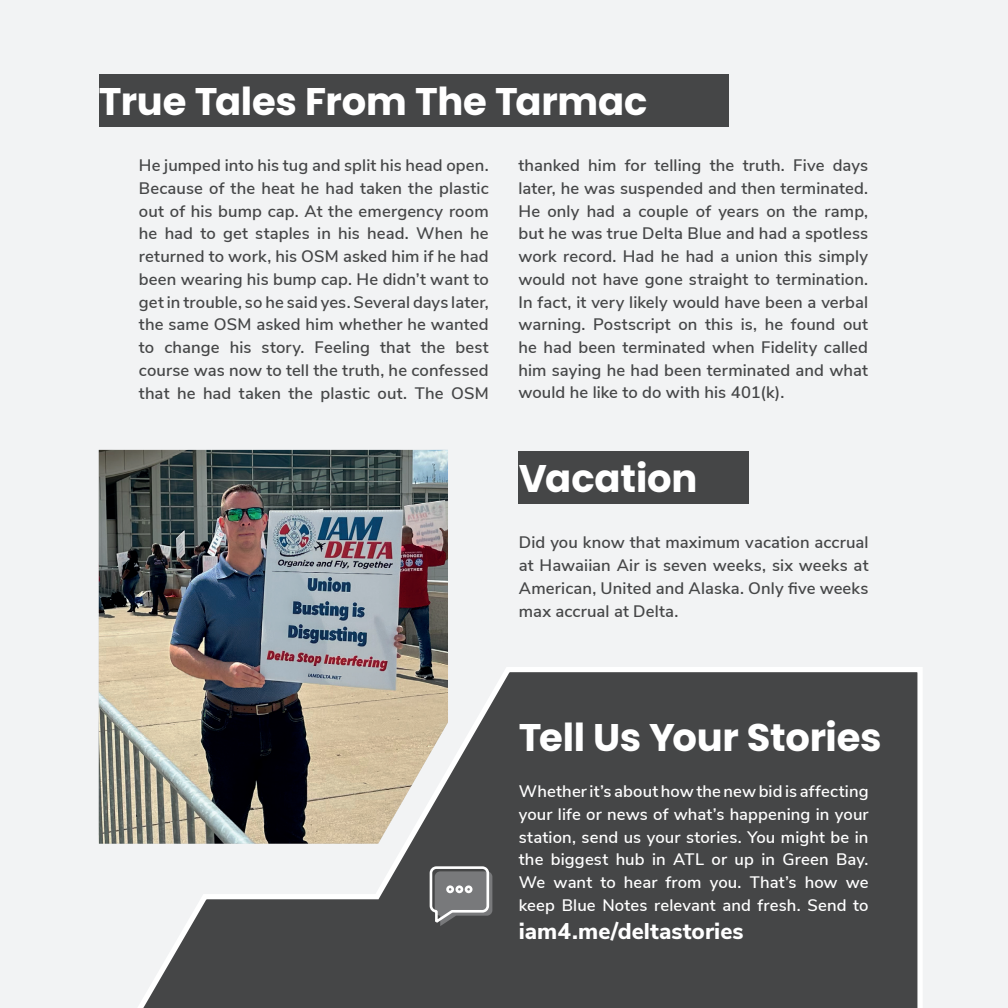
<style>
.page{position:relative;width:1008px;height:1008px;background:#f2f3f4}
.page>*{position:absolute;margin:0;border:0;box-sizing:border-box;transform-origin:0 0}
.t1{font:700 38.5px "Poppins";letter-spacing:-.005em;color:#fff}
.t2{font:800 22.75px "Nunito Sans";color:#fff}
.t3{font:600 16.62px/22.8px "Nunito Sans";letter-spacing:.01em;color:#454647;text-align:justify}
.t4{font:600 16.62px/22.8px "Nunito Sans";letter-spacing:.01em;color:#fff;text-align:justify}
</style>
<div class="page">
<svg style="left:138px;top:667px;width:784px;height:341px;background:#5a5b5c"></svg>
<div style="left:435px;top:871px;width:57px;height:45px;background:#78797b;border-radius:6px"></div>
<svg style="left:428px;top:865px;width:62px;height:61px"></svg>
<img style="left:99px;top:450px;width:349px;height:394px">
<div style="left:99px;top:74px;width:629px;height:53px;background:#454647"></div>
<div style="left:519px;top:451px;width:230px;height:53px;background:#454647"></div>
<h1 class="t1" style="left:99px;top:79px;width:550px">True Tales From The Tarmac</h1>
<p class="t3" style="left:139px;top:153px;width:351px">He jumped into his tug and split his head open.<br>Because of the heat he had taken the plastic out of his bump cap. At the emergency room he had to get staples in his head. When he returned to work, his OSM asked him if he had been wearing his bump cap. He didn’t want to get in trouble, so he said yes. Several days later, the same OSM asked him whether he wanted to change his story. Feeling that the best course was now to tell the truth, he confessed that he had taken the plastic out. The OSM</p>
<p class="t3" style="left:518px;top:153px;width:351px">thanked him for telling the truth. Five days later, he was suspended and then terminated.<br>He only had a couple of years on the ramp, but he was true Delta Blue and had a spotless work record. Had he had a union this simply would not have gone straight to termination.<br>In fact, it very likely would have been a verbal warning. Postscript on this is, he found out he had been terminated when Fidelity called him saying he had been terminated and what would he like to do with his 401(k).</p>
<h1 class="t1" style="left:519px;top:456px;width:180px">Vacation</h1>
<p class="t3" style="left:519px;top:530px;width:351px">Did you know that maximum vacation accrual at Hawaiian Air is seven weeks, six weeks at American, United and Alaska. Only five weeks max accrual at Delta.</p>
<h1 class="t1" style="left:519px;top:715px;width:364px">Tell Us Your Stories</h1>
<p class="t4" style="left:519px;top:779px;width:351px">Whether it’s about how the new bid is affecting your life or news of what’s happening in your station, send us your stories. You might be in the biggest hub in ATL or up in Green Bay.<br>We want to hear from you. That’s how we keep Blue Notes relevant and fresh. Send to</p>
<h2 class="t2" style="left:519px;top:914px;width:226px">iam4.me/deltastories</h2>
</div>
